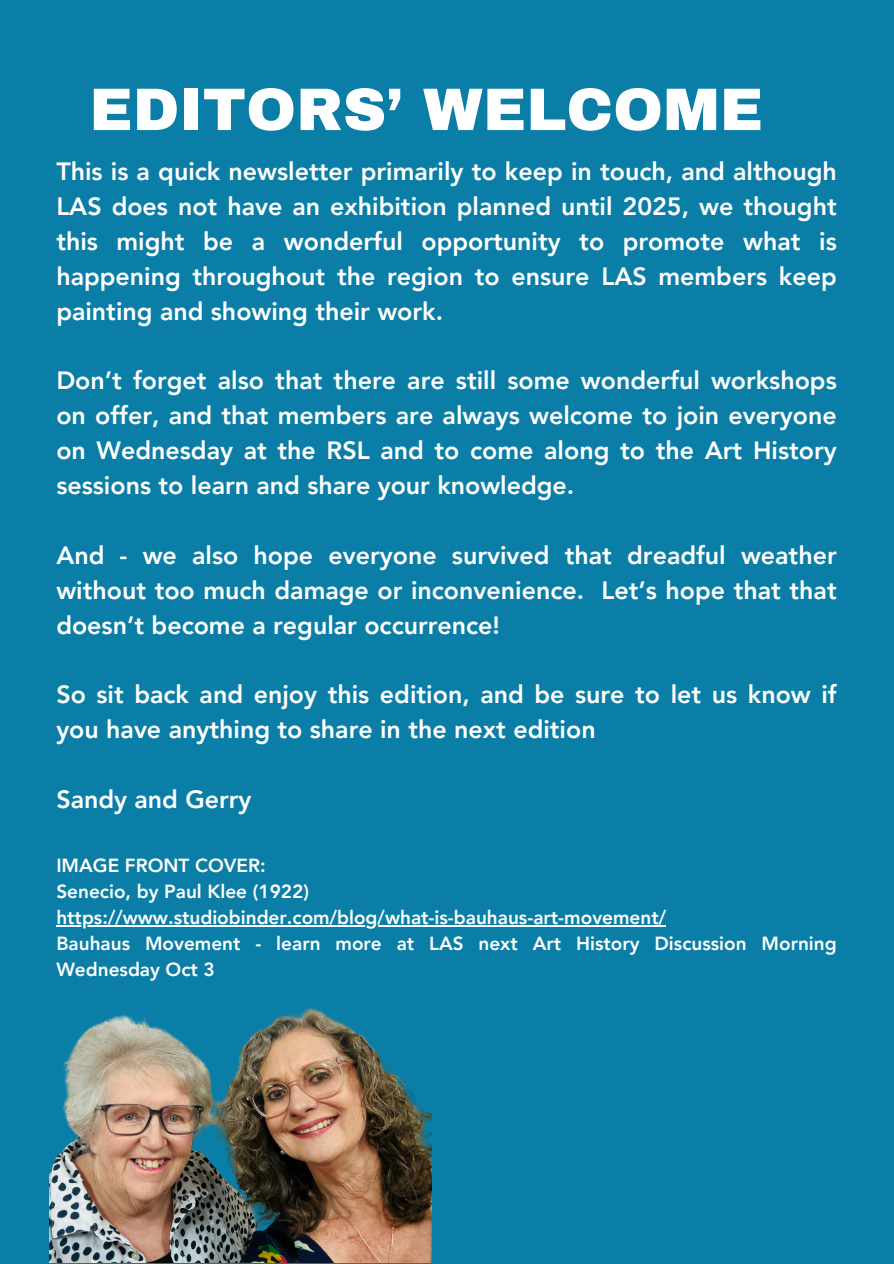
<style>
.page{position:relative;width:894px;height:1264px;background:#fff}
.page>*{position:absolute;margin:0;border:0;box-sizing:border-box;transform-origin:0 0}
.t1{font:900 60px "Archivo";color:#fff}
.t2{font:800 25.05px/34.8px "Avenir LT Pro";color:#fff;text-align:justify}
.t3{font:800 18.9px/25.8px "Avenir LT Pro";color:#fff}
</style>
<div class="page">
<div style="left:0;top:0;width:893px;height:1263px;background:#0a7ea6"></div>
<hr style="left:56px;top:925px;width:610px;height:1px;background:#fff">
<img style="left:49px;top:1007px;width:383px;height:255px">
<p class="t1" style="left:89px;top:77px;width:675px">EDITORS’ WELCOME</p>
<h1 class="t2" style="left:56px;top:156px;width:781px">This is a quick newsletter primarily to keep in touch, and although LAS does not have an exhibition planned until 2025, we thought this might be a wonderful opportunity to promote what is happening throughout the region to ensure LAS members keep painting and showing their work.</h1>
<h2 class="t2" style="left:56px;top:365px;width:781px">Don’t forget also that there are still some wonderful workshops on offer, and that members are always welcome to join everyone on Wednesday at the RSL and to come along to the Art History sessions to learn and share your knowledge.</h2>
<h2 class="t2" style="left:56px;top:540px;width:781px">And - we also hope everyone survived that dreadful weather without too much damage or inconvenience. Let’s hope that that doesn’t become a regular occurrence!</h2>
<h2 class="t2" style="left:56px;top:679px;width:781px">So sit back and enjoy this edition, and be sure to let us know if you have anything to share in the next edition</h2>
<h2 class="t2" style="left:56px;top:784px;width:197px">Sandy and Gerry</h2>
<h2 class="t3" style="left:56px;top:854px;width:211px">IMAGE FRONT COVER:</h2>
<p class="t3" style="left:56px;top:880px;width:254px">Senecio, by Paul Klee (1922)</p>
<p class="t3" style="left:56px;top:906px;width:611px">https://www.studiobinder.com/blog/what-is-bauhaus-art-movement/</p>
<p class="t3" style="left:56px;top:932px;width:781px">Bauhaus Movement - learn more at LAS next Art History Discussion Morning<br>Wednesday Oct 3</p>
</div>
